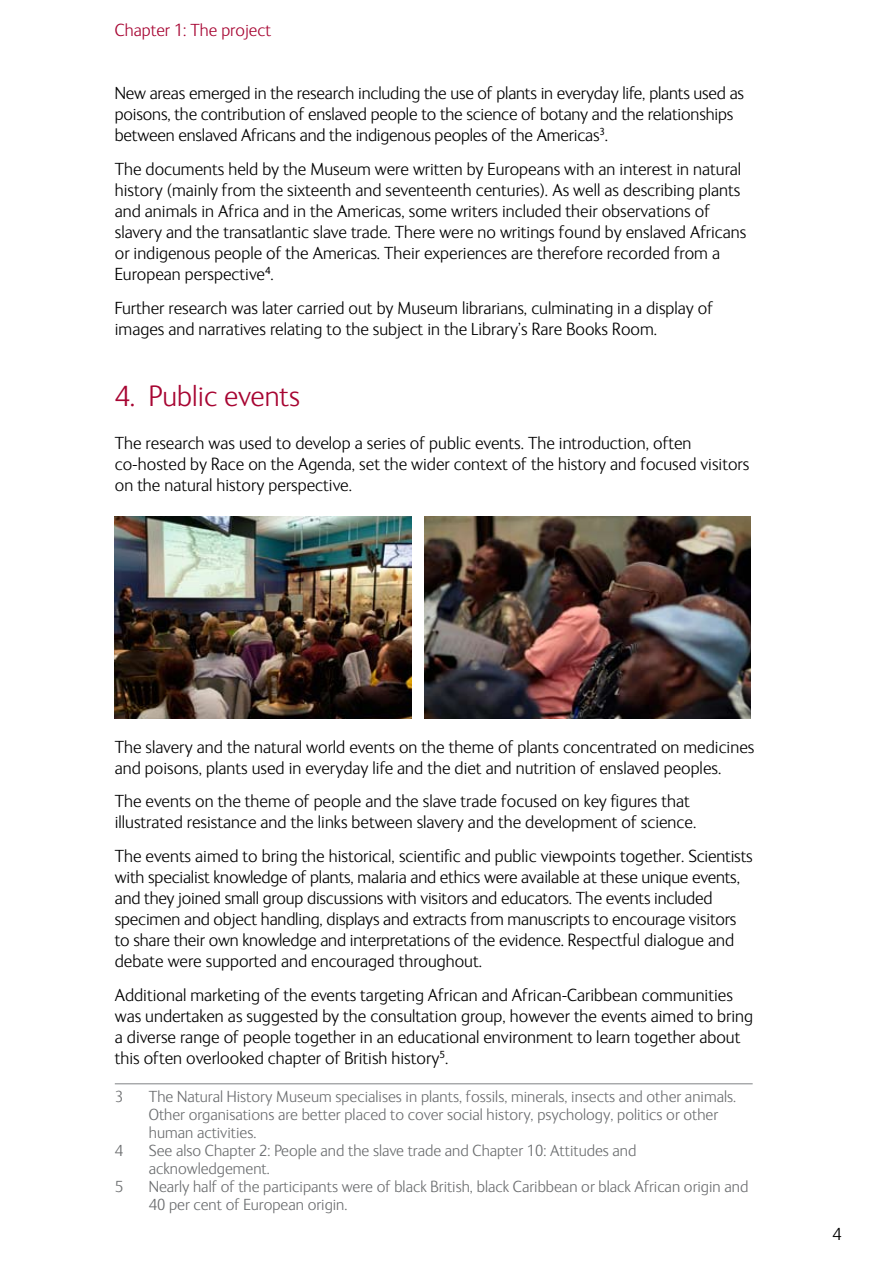
<style>
.page{position:relative;width:893px;height:1263px;background:#fff}
.page>*{position:absolute;margin:0;border:0;box-sizing:border-box;transform-origin:0 0}
.t1{font:300 30px "NHM Ingrid";color:#a70532}
.t2{font:300 18px/21px "NHM Ingrid";color:#000}
.t3{font:300 18px "NHM Ingrid";color:#a70532}
.t4{font:300 16.5px/18px "NHM Ingrid";color:#6d6f71}
</style>
<div class="page">
<img style="left:115px;top:516px;width:296px;height:202px">
<img style="left:424px;top:516px;width:327px;height:203px">
<hr style="left:115px;top:1083px;width:638px;height:1px;background:#808285">
<p class="t3" style="left:115px;top:21px;width:158px">Chapter 1: The project</p>
<p class="t2" style="left:115px;top:83px;width:631px">New areas emerged in the research including the use of plants in everyday life, plants used as poisons, the contribution of enslaved people to the science of botany and the relationships between enslaved Africans and the indigenous peoples of the Americas<sup>3</sup>.</p>
<p class="t2" style="left:115px;top:159px;width:633px">The documents held by the Museum were written by Europeans with an interest in natural history (mainly from the sixteenth and seventeenth centuries). As well as describing plants and animals in Africa and in the Americas, some writers included their observations of slavery and the transatlantic slave trade. There were no writings found by enslaved Africans or indigenous people of the Americas. Their experiences are therefore recorded from a European perspective<sup>4</sup>.</p>
<p class="t2" style="left:115px;top:298px;width:600px">Further research was later carried out by Museum librarians, culminating in a display of images and narratives relating to the subject in the Library’s Rare Books Room.</p>
<h1 class="t1" style="left:115px;top:381px;width:187px">4. Public events</h1>
<p class="t2" style="left:115px;top:432px;width:636px">The research was used to develop a series of public events. The introduction, often co-hosted by Race on the Agenda, set the wider context of the history and focused visitors on the natural history perspective.</p>
<p class="t2" style="left:115px;top:736px;width:641px">The slavery and the natural world events on the theme of plants concentrated on medicines and poisons, plants used in everyday life and the diet and nutrition of enslaved peoples.</p>
<p class="t2" style="left:115px;top:791px;width:583px">The events on the theme of people and the slave trade focused on key figures that illustrated resistance and the links between slavery and the development of science.</p>
<p class="t2" style="left:115px;top:846px;width:639px">The events aimed to bring the historical, scientific and public viewpoints together. Scientists with specialist knowledge of plants, malaria and ethics were available at these unique events, and they joined small group discussions with visitors and educators. The events included specimen and object handling, displays and extracts from manuscripts to encourage visitors to share their own knowledge and interpretations of the evidence. Respectful dialogue and debate were supported and encouraged throughout.</p>
<p class="t2" style="left:115px;top:985px;width:640px">Additional marketing of the events targeting African and African-Caribbean communities was undertaken as suggested by the consultation group, however the events aimed to bring a diverse range of people together in an educational environment to learn together about this often overlooked chapter of British history<sup>5</sup>.</p>
<p class="t4" style="left:115px;top:1088px;width:10px">3</p>
<p class="t4" style="left:149px;top:1088px;width:589px">The Natural History Museum specialises in plants, fossils, minerals, insects and other animals.<br>Other organisations are better placed to cover social history, psychology, politics or other human activities.</p>
<p class="t4" style="left:115px;top:1142px;width:10px">4</p>
<p class="t4" style="left:149px;top:1142px;width:489px">See also Chapter 2: People and the slave trade and Chapter 10: Attitudes and acknowledgement.</p>
<p class="t4" style="left:115px;top:1178px;width:10px">5</p>
<p class="t4" style="left:149px;top:1178px;width:601px">Nearly half of the participants were of black British, black Caribbean or black African origin and<br>40 per cent of European origin.</p>
<p class="t2" style="left:832px;top:1224px;width:10px">4</p>
</div>
